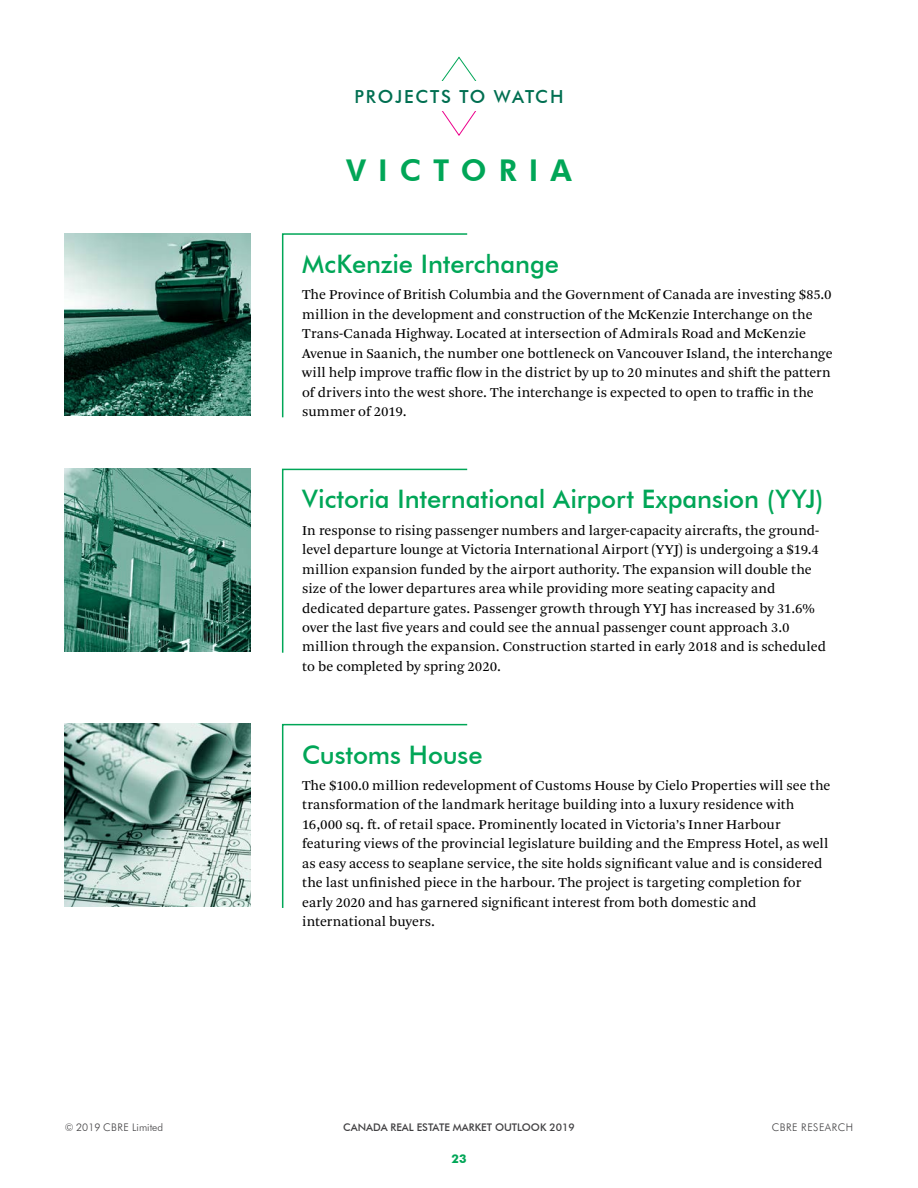
<style>
.page{position:relative;width:918px;height:1188px;background:#fff}
.page>*{position:absolute;margin:0;border:0;box-sizing:border-box;transform-origin:0 0}
.t1{font:800 30px "Futura BT";letter-spacing:.4em;color:#00a657}
.t2{font:500 25.5px "Futura BT";letter-spacing:-.005em;color:#00a657}
.t3{font:500 18px "Futura BT";letter-spacing:.1em;color:#006f51}
.t4{font:14.25px/19.5px "Arnhem Pro Blond";letter-spacing:.005em;color:#000}
.t5{font:700 12px "Futura BT";color:#00a657}
.t6{font:500 10.5px "Futura BT";color:#414042}
.t7{font:300 10.5px "Futura BT";color:#414042}
.t8{font:300 10.5px "Futura BT";letter-spacing:.05em;color:#414042}
</style>
<div class="page">
<svg style="left:441px;top:56px;width:36px;height:80px"></svg>
<div style="left:77px;top:82px;width:764px;height:29px;background:#fff"></div>
<svg style="left:281px;top:233px;width:187px;height:185px"></svg>
<svg style="left:281px;top:468px;width:187px;height:185px"></svg>
<svg style="left:281px;top:723px;width:187px;height:185px"></svg>
<img style="left:65px;top:233px;width:185px;height:183px">
<img style="left:65px;top:469px;width:185px;height:182px">
<img style="left:65px;top:724px;width:185px;height:182px">
<p class="t3" style="left:355px;top:86px;width:210px">PROJECTS TO WATCH</p>
<h1 class="t1" style="left:346px;top:152px;width:227px">VICTORIA</h1>
<h2 class="t2" style="left:302px;top:248px;width:258px">McKenzie Interchange</h2>
<p class="t4" style="left:302px;top:285px;width:532px">The Province of British Columbia and the Government of Canada are investing $85.0 million in the development and construction of the McKenzie Interchange on the Trans-Canada Highway. Located at intersection of Admirals Road and McKenzie Avenue in Saanich, the number one bottleneck on Vancouver Island, the interchange will help improve traffic flow in the district by up to 20 minutes and shift the pattern of drivers into the west shore. The interchange is expected to open to traffic in the summer of 2019.</p>
<h2 class="t2" style="left:302px;top:484px;width:523px">Victoria International Airport Expansion (YYJ)</h2>
<p class="t4" style="left:302px;top:520px;width:525px">In response to rising passenger numbers and larger-capacity aircrafts, the ground&shy;level departure lounge at Victoria International Airport (YYJ) is undergoing a $19.4 million expansion funded by the airport authority. The expansion will double the size of the lower departures area while providing more seating capacity and dedicated departure gates. Passenger growth through YYJ has increased by 31.6% over the last five years and could see the annual passenger count approach 3.0 million through the expansion. Construction started in early 2018 and is scheduled to be completed by spring 2020.</p>
<h2 class="t2" style="left:302px;top:739px;width:182px">Customs House</h2>
<p class="t4" style="left:302px;top:776px;width:530px">The $100.0 million redevelopment of Customs House by Cielo Properties will see the transformation of the landmark heritage building into a luxury residence with 16,000 sq. ft. of retail space. Prominently located in Victoria’s Inner Harbour featuring views of the provincial legislature building and the Empress Hotel, as well as easy access to seaplane service, the site holds significant value and is considered the last unfinished piece in the harbour. The project is targeting completion for early 2020 and has garnered significant interest from both domestic and international buyers.</p>
<p class="t7" style="left:65px;top:1120px;width:100px">© 2019 CBRE Limited</p>
<p class="t8" style="left:772px;top:1120px;width:83px">CBRE RESEARCH</p>
<p class="t5" style="left:452px;top:1152px;width:16px">23</p>
<p class="t6" style="left:343px;top:1120px;width:233px">CANADA REAL ESTATE MARKET OUTLOOK 2019</p>
</div>
